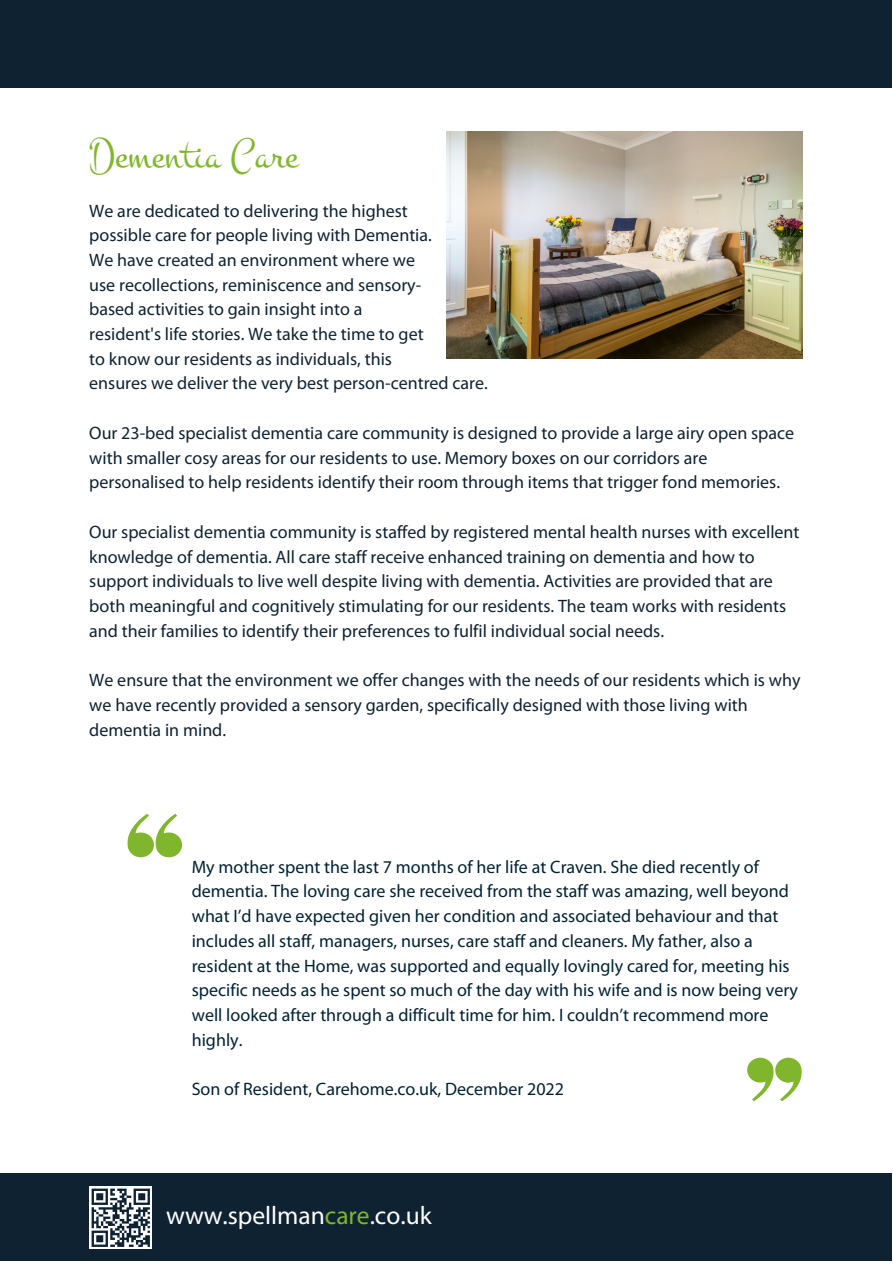
<style>
.page{position:relative;width:893px;height:1264px;background:#fff}
.page>*{position:absolute;margin:0;border:0;box-sizing:border-box;transform-origin:0 0}
.t1{font:43.5px "Montez";color:#80b62c}
.t2{font:25.5px "Myriad Pro";color:#fff}
.t3{font:18px/24.8px "Myriad Pro";color:#0e2232}
.t4{font:18px/24.8px "Myriad Pro";color:#012233}
.s1{color:#80b62c}
</style>
<div class="page">
<div style="left:0;top:1173px;width:891px;height:87px;background:#0e2232"></div>
<div style="left:0;top:0;width:891px;height:88px;background:#0e2232"></div>
<svg style="left:89px;top:1186px;width:63px;height:63px"></svg>
<svg style="left:92px;top:1188px;width:58px;height:58px"></svg>
<svg style="left:747px;top:1057px;width:55px;height:44px"></svg>
<svg style="left:127px;top:813px;width:55px;height:44px"></svg>
<img style="left:446px;top:131px;width:356px;height:227px">
<h1 class="t1" style="left:89px;top:128px;width:210px">Dementia Care</h1>
<p class="t3" style="left:89px;top:200px;width:400px">We are dedicated to delivering the highest<br>possible care for people living with Dementia.<br>We have created an environment where we<br>use recollections, reminiscence and sensory-<br>based activities to gain insight into a<br>resident's life stories. We take the time to get<br>to know our residents as individuals, this<br>ensures we deliver the very best person-centred care.</p>
<p class="t3" style="left:89px;top:422px;width:706px">Our 23-bed specialist dementia care community is designed to provide a large airy open space with smaller cosy areas for our residents to use. Memory boxes on our corridors are personalised to help residents identify their room through items that trigger fond memories.</p>
<p class="t3" style="left:89px;top:521px;width:711px">Our specialist dementia community is staffed by registered mental health nurses with excellent knowledge of dementia. All care staff receive enhanced training on dementia and how to support individuals to live well despite living with dementia. Activities are provided that are both meaningful and cognitively stimulating for our residents. The team works with residents and their families to identify their preferences to fulfil individual social needs.</p>
<p class="t3" style="left:89px;top:669px;width:712px">We ensure that the environment we offer changes with the needs of our residents which is why we have recently provided a sensory garden, specifically designed with those living with dementia in mind.</p>
<p class="t4" style="left:192px;top:855px;width:607px">My mother spent the last 7 months of her life at Craven. She died recently of dementia. The loving care she received from the staff was amazing, well beyond what I’d have expected given her condition and associated behaviour and that includes all staff, managers, nurses, care staff and cleaners. My father, also a resident at the Home, was supported and equally lovingly cared for, meeting his specific needs as he spent so much of the day with his wife and is now being very well looked after through a difficult time for him. I couldn’t recommend more highly.</p>
<p class="t4" style="left:192px;top:1078px;width:374px">Son of Resident, Carehome.co.uk, December 2022</p>
<h2 class="t2" style="left:166px;top:1204px;width:267px">www.spellman<span class="s1">care</span>.co.uk</h2>
</div>
